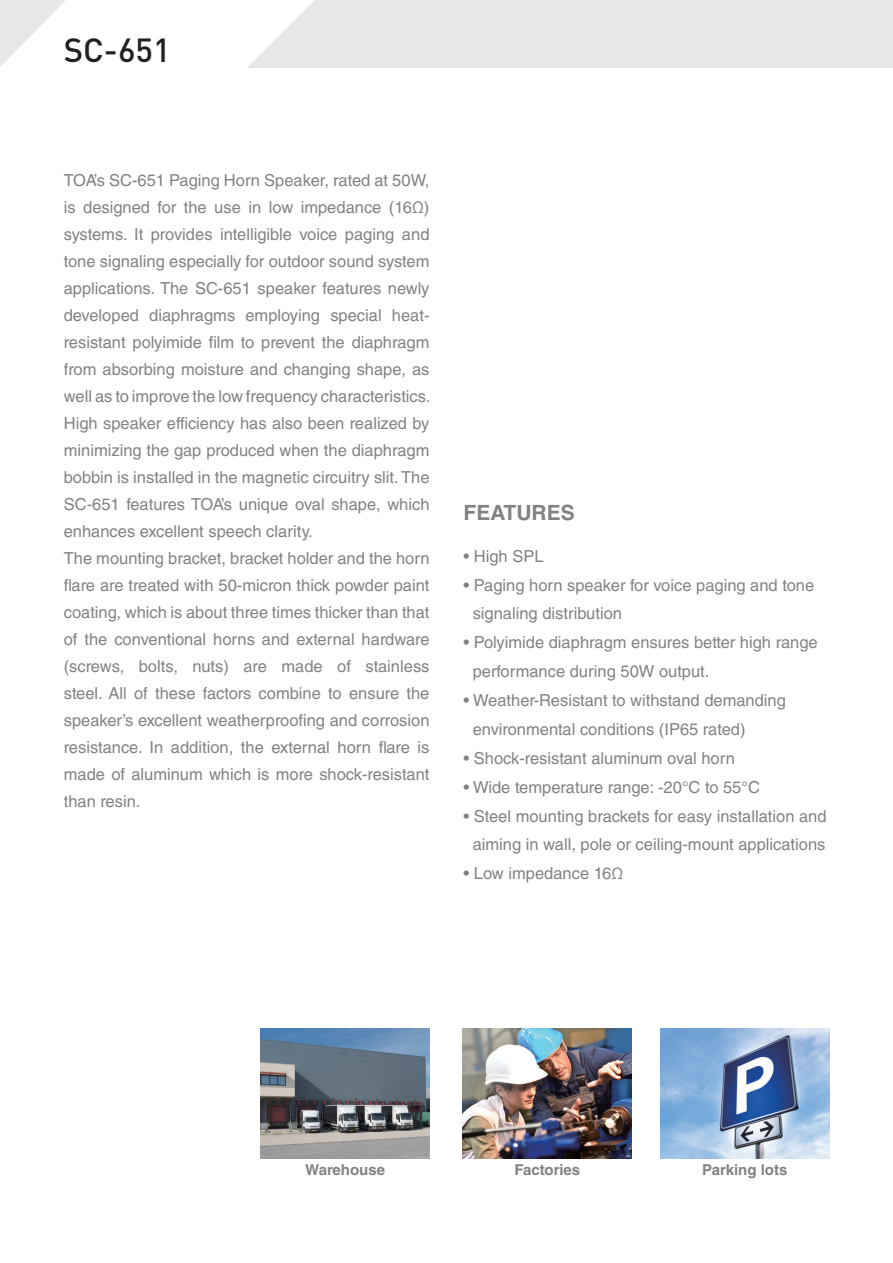
<style>
.page{position:relative;width:893px;height:1263px;background:#fff}
.page>*{position:absolute;margin:0;border:0;box-sizing:border-box;transform-origin:0 0}
.t1{font:500 33px "DINOT";color:#231f20}
.t2{font:700 21px "Helvetica LT Std";color:#808285}
.t3{font:16.5px/27px "Helvetica LT Std";color:#808285}
.t4{font:700 15px "Helvetica LT Std";color:#808285}
</style>
<div class="page">
<svg style="left:0;top:0;width:66px;height:67px"></svg>
<div style="left:247px;top:0;width:646px;height:68px;background:#e6e7e9"></div>
<img style="left:661px;top:1028px;width:168px;height:130px">
<img style="left:261px;top:1028px;width:168px;height:130px">
<img style="left:463px;top:1028px;width:169px;height:130px">
<h1 class="t1" style="left:64px;top:25px;width:109px">SC-651</h1>
<p class="t3" style="left:64px;top:167px;width:368px">TOA’s SC-651 Paging Horn Speaker, rated at 50W, is designed for the use in low impedance (16Ω) systems. It provides intelligible voice paging and tone signaling especially for outdoor sound system applications. The SC-651 speaker features newly developed diaphragms employing special heat&shy;resistant polyimide film to prevent the diaphragm from absorbing moisture and changing shape, as well as to improve the low frequency characteristics.<br>High speaker efficiency has also been realized by minimizing the gap produced when the diaphragm bobbin is installed in the magnetic circuitry slit. The SC-651 features TOA’s unique oval shape, which enhances excellent speech clarity.<br>The mounting bracket, bracket holder and the horn flare are treated with 50-micron thick powder paint coating, which is about three times thicker than that of the conventional horns and external hardware (screws, bolts, nuts) are made of stainless steel. All of these factors combine to ensure the speaker’s excellent weatherproofing and corrosion resistance. In addition, the external horn flare is made of aluminum which is more shock-resistant than resin.</p>
<p class="t2" style="left:463px;top:500px;width:113px">FEATURES</p>
<p class="t3" style="left:463px;top:542px;width:82px">• High SPL</p>
<p class="t3" style="left:473px;top:570px;width:343px;line-height:28.8px;text-indent:-9px">• Paging horn speaker for voice paging and tone signaling distribution</p>
<p class="t3" style="left:473px;top:628px;width:347px;line-height:28.8px;text-indent:-9px">• Polyimide diaphragm ensures better high range performance during 50W output.</p>
<p class="t3" style="left:473px;top:686px;width:315px;line-height:28.8px;text-indent:-9px">• Weather-Resistant to withstand demanding environmental conditions (IP65 rated)</p>
<p class="t3" style="left:463px;top:744px;width:273px">• Shock-resistant aluminum oval horn</p>
<p class="t3" style="left:463px;top:773px;width:298px">• Wide temperature range: -20°C to 55°C</p>
<p class="t3" style="left:463px;top:801px;width:365px;line-height:28.8px;text-align:center">• Steel mounting brackets for easy installation and aiming in wall, pole or ceiling-mount applications</p>
<p class="t3" style="left:463px;top:860px;width:161px">• Low impedance 16Ω</p>
<p class="t4" style="left:305px;top:1161px;width:81px">Warehouse</p>
<p class="t4" style="left:514px;top:1161px;width:67px">Factories</p>
<p class="t4" style="left:702px;top:1161px;width:87px">Parking lots</p>
</div>
